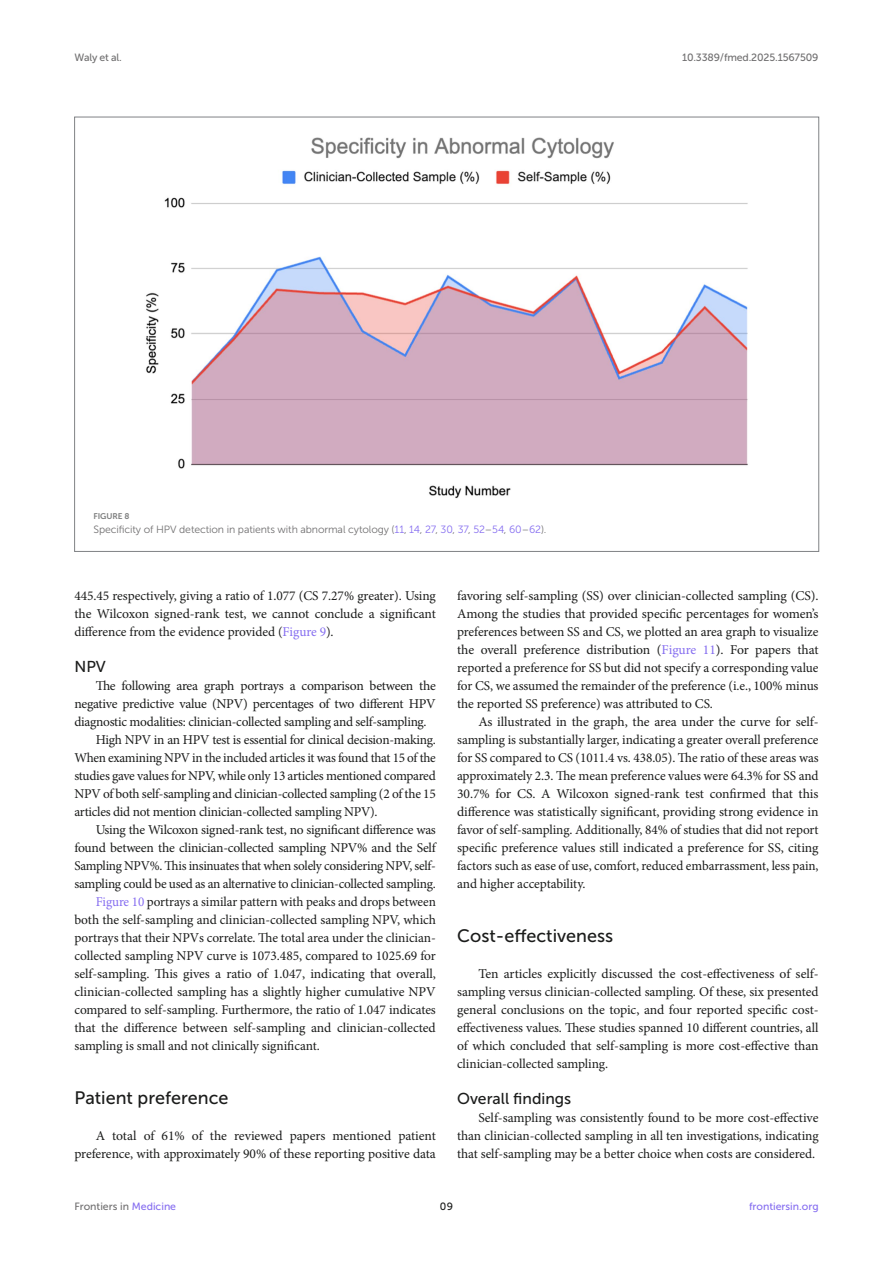
<style>
.page{position:relative;width:893px;height:1263px;background:#fff}
.page>*{position:absolute;margin:0;border:0;box-sizing:border-box;transform-origin:0 0}
.HEAD_2{font:18px "Museo Sans 500";color:#1b1c1b}
.HEAD_3{font:15.75px "Museo Sans 500";color:#1b1c1b}
.TEXT{font:13.5px/18px "Minion Pro";letter-spacing:-.01em;color:#1b1c1b;text-align:justify}
.FIG_LEG{font:10.5px "Museo Sans 300";letter-spacing:-.01em;color:#706f70}
.t1{font:10.5px "Museo Sans 500";letter-spacing:-.015em;color:#706f70}
.t2{font:10.5px "Museo Sans 500";color:#856df0}
.t3{font:10.5px "Museo Sans 500";color:#1b1c1b}
.FIG_HD{font:8.25px "Museo Sans 700";letter-spacing:-.01em;color:#7e7f7f}
.s1{color:#856df0}
</style>
<div class="page">
<img style="left:146px;top:137px;width:602px;height:362px">
<p class="t1" style="left:74px;top:51px;width:49px">Waly et al.</p>
<p class="t1" style="left:682px;top:51px;width:138px">10.3389/fmed.2025.1567509</p>
<p class="FIG_HD" style="left:94px;top:511px;width:37px">FIGURE 8</p>
<p class="FIG_LEG" style="left:94px;top:523px;width:454px">Specificity of HPV detection in patients with abnormal cytology (<span class="s1">11</span>, <span class="s1">14</span>, <span class="s1">27</span>, <span class="s1">30</span>, <span class="s1">37</span>, <span class="s1">52</span>–<span class="s1">54</span>, <span class="s1">60</span>–<span class="s1">62</span>).</p>
<p class="TEXT" style="left:74px;top:587px;width:363px">445.45 respectively, giving a ratio of 1.077 (CS 7.27% greater). Using the Wilcoxon signed-rank test, we cannot conclude a significant difference from the evidence provided (<span class="s1">Figure 9</span>).</p>
<p class="HEAD_3" style="left:74px;top:658px;width:33px">NPV</p>
<p class="TEXT" style="left:74px;top:677px;width:363px;text-indent:21px">The following area graph portrays a comparison between the negative predictive value (NPV) percentages of two different HPV diagnostic modalities: clinician-collected sampling and self-sampling.</p>
<p class="TEXT" style="left:74px;top:731px;width:363px;text-indent:21px">High NPV in an HPV test is essential for clinical decision-making.<br>When examining NPV in the included articles it was found that 15 of the studies gave values for NPV, while only 13 articles mentioned compared NPV of both self-sampling and clinician-collected sampling (2 of the 15 articles did not mention clinician-collected sampling NPV).</p>
<p class="TEXT" style="left:74px;top:821px;width:363px;text-indent:21px">Using the Wilcoxon signed-rank test, no significant difference was found between the clinician-collected sampling NPV% and the Self Sampling NPV%. This insinuates that when solely considering NPV, self&shy;sampling could be used as an alternative to clinician-collected sampling.</p>
<p class="TEXT" style="left:74px;top:893px;width:363px;text-indent:21px"><span class="s1">Figure 10</span> portrays a similar pattern with peaks and drops between both the self-sampling and clinician-collected sampling NPV, which portrays that their NPVs correlate. The total area under the clinician&shy;collected sampling NPV curve is 1073.485, compared to 1025.69 for self-sampling. This gives a ratio of 1.047, indicating that overall, clinician-collected sampling has a slightly higher cumulative NPV compared to self-sampling. Furthermore, the ratio of 1.047 indicates that the difference between self-sampling and clinician-collected sampling is small and not clinically significant.</p>
<p class="HEAD_2" style="left:74px;top:1088px;width:156px">Patient preference</p>
<p class="TEXT" style="left:74px;top:1127px;width:363px;text-align:right">A total of 61% of the reviewed papers mentioned patient preference, with approximately 90% of these reporting positive data</p>
<p class="TEXT" style="left:457px;top:587px;width:363px">favoring self-sampling (SS) over clinician-collected sampling (CS).<br>Among the studies that provided specific percentages for women’s preferences between SS and CS, we plotted an area graph to visualize the overall preference distribution (<span class="s1">Figure 11</span>). For papers that reported a preference for SS but did not specify a corresponding value for CS, we assumed the remainder of the preference (i.e., 100% minus the reported SS preference) was attributed to CS.</p>
<p class="TEXT" style="left:457px;top:713px;width:363px;text-indent:21px">As illustrated in the graph, the area under the curve for self&shy;sampling is substantially larger, indicating a greater overall preference for SS compared to CS (1011.4 vs. 438.05). The ratio of these areas was approximately 2.3. The mean preference values were 64.3% for SS and 30.7% for CS. A Wilcoxon signed-rank test confirmed that this difference was statistically significant, providing strong evidence in favor of self-sampling. Additionally, 84% of studies that did not report specific preference values still indicated a preference for SS, citing factors such as ease of use, comfort, reduced embarrassment, less pain, and higher acceptability.</p>
<p class="HEAD_2" style="left:457px;top:926px;width:158px">Cost-effectiveness</p>
<p class="TEXT" style="left:457px;top:965px;width:363px;text-indent:21px">Ten articles explicitly discussed the cost-effectiveness of self&shy;sampling versus clinician-collected sampling. Of these, six presented general conclusions on the topic, and four reported specific cost&shy;effectiveness values. These studies spanned 10 different countries, all of which concluded that self-sampling is more cost-effective than clinician-collected sampling.</p>
<p class="HEAD_3" style="left:457px;top:1090px;width:116px">Overall findings</p>
<p class="TEXT" style="left:457px;top:1109px;width:363px;text-indent:21px">Self-sampling was consistently found to be more cost-effective than clinician-collected sampling in all ten investigations, indicating that self-sampling may be a better choice when costs are considered.</p>
<p class="t1" style="left:74px;top:1200px;width:103px">Frontiers in <span class="s1">Medicine</span></p>
<p class="t3" style="left:440px;top:1200px;width:15px">09</p>
<p class="t2" style="left:749px;top:1200px;width:71px">frontiersin.org</p>
</div>
